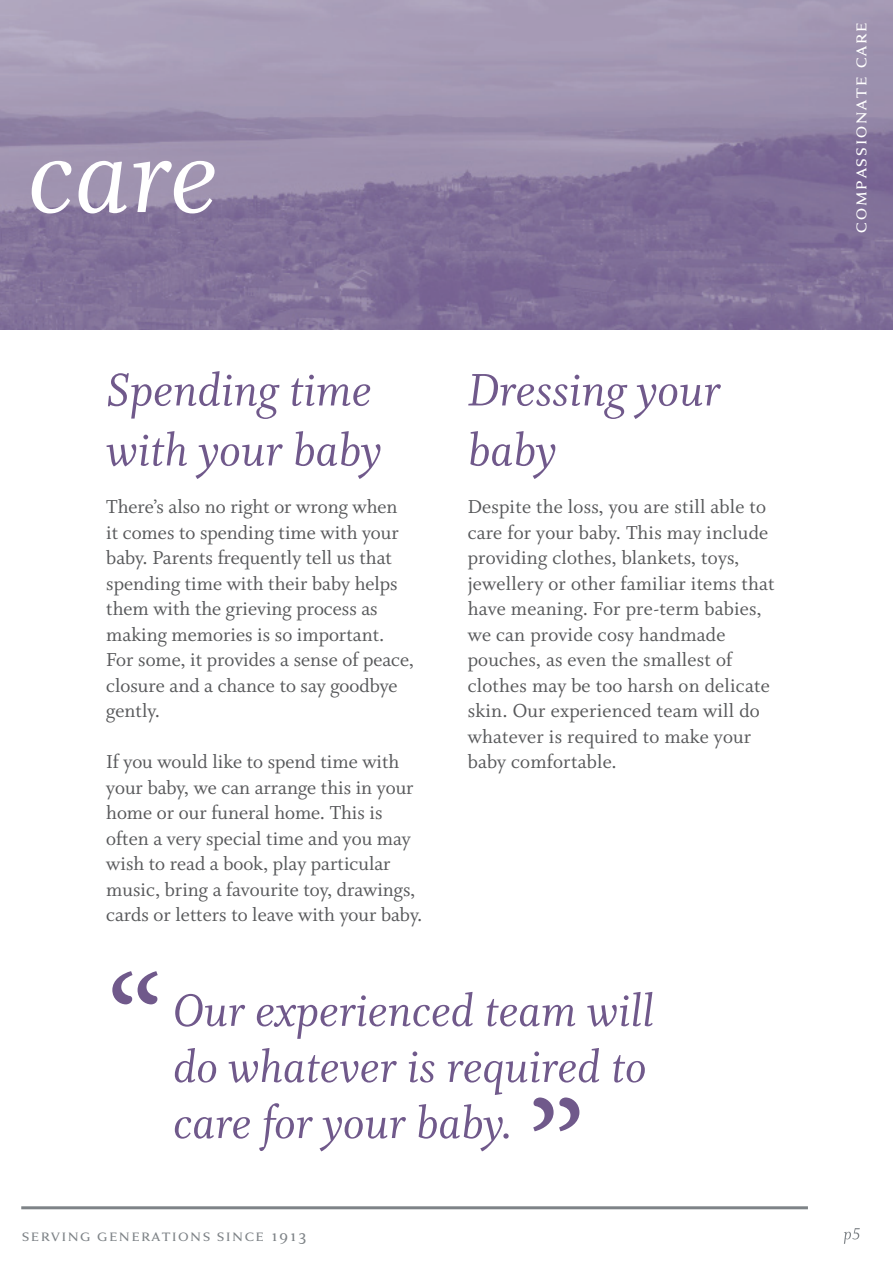
<style>
.page{position:relative;width:893px;height:1263px;background:#fff}
.page>*{position:absolute;margin:0;border:0;box-sizing:border-box;transform-origin:0 0}
.t1{font:145.35px "Minion Pro";color:#70598b}
.t2{font:144px "Minion Pro";color:#70598b}
.t3{font:51px/60px "Whitman Italic LF";color:#70598b}
.t4{font:50.55px/56.1px "Whitman Italic LF";color:#70598b}
.t5{font:21px/25.5px "Whitman Roman LF";color:#57585a}
.t6{font:21px "Anziano Small Caps";color:#fff}
.t7{font:18px "Anziano Small Caps";color:#7e8387}
</style>
<div class="page">
<img style="left:0;top:0;width:893px;height:330px">
<hr style="left:21px;top:1206px;width:787px;height:3px;background:#7e8387">
<svg style="left:844px;top:1228px;width:16px;height:16px"></svg>
<svg style="left:15px;top:134px;width:200px;height:110px;background:#a296b2"></svg>
<h3 class="t3" style="left:106px;top:361px;width:277px">Spending time with your baby</h3>
<p class="t5" style="left:106px;top:495px;width:309px">There’s also no right or wrong when it comes to spending time with your baby. Parents frequently tell us that spending time with their baby helps them with the grieving process as making memories is so important.<br>For some, it provides a sense of peace, closure and a chance to say goodbye gently.</p>
<p class="t5" style="left:106px;top:750px;width:318px">If you would like to spend time with your baby, we can arrange this in your home or our funeral home. This is often a very special time and you may wish to read a book, play particular music, bring a favourite toy, drawings, cards or letters to leave with your baby.</p>
<h3 class="t3" style="left:468px;top:361px;width:254px">Dressing your baby</h3>
<p class="t5" style="left:468px;top:495px;width:308px">Despite the loss, you are still able to care for your baby. This may include providing clothes, blankets, toys, jewellery or other familiar items that have meaning. For pre-term babies, we can provide cosy handmade pouches, as even the smallest of clothes may be too harsh on delicate skin. Our experienced team will do whatever is required to make your baby comfortable.</p>
<h2 class="t2" style="left:106px;top:932px;width:59px">“</h2>
<h3 class="t4" style="left:173px;top:984px;width:482px">Our experienced team will do whatever is required to care for your baby.</h3>
<h1 class="t1" style="left:527px;top:1057px;width:60px">”</h1>
<p class="t7" style="left:21px;top:1225px;width:287px">serving generations since 1913</p>
<p class="t6" style="left:849px;top:234px;width:214px;rotate:-90deg">compassionate care</p>
</div>
